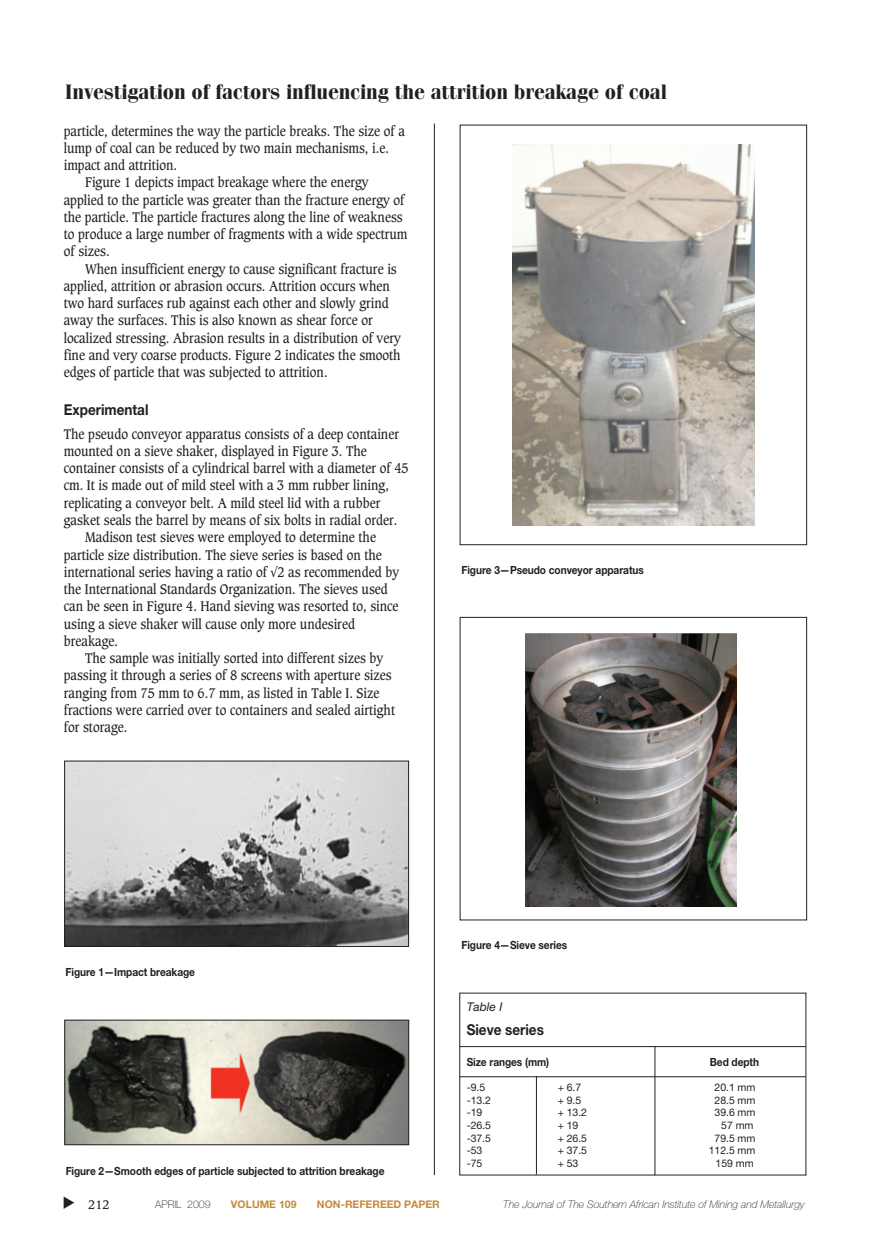
<style>
.page{position:relative;width:888px;height:1255px;background:#fff}
.page>*{position:absolute;margin:0;border:0;box-sizing:border-box;transform-origin:0 0}
.t1{font:21px "Cg Fenice Bd";letter-spacing:-.005em;color:#231f20}
.t2{font:700 15px "Helvetica Neue";color:#231f20;scale:.9 1}
.t3{font:13.5px "Caxton";color:#231f20;scale:.9 1}
.t4{font:italic 12px "Helvetica Neue";color:#231f20}
.t5{font:12px "Caxton";color:#231f20}
.t6{font:700 11.25px "Helvetica Neue";letter-spacing:-.005em;color:#231f20;scale:.9 1}
.t7{font:10.5px "Helvetica Neue";letter-spacing:-.005em;color:#231f20}
.t8{font:italic 100 10.5px "Helvetica Neue";color:#231f20}
.t9{font:700 10.5px "Helvetica Neue";color:#c58b3a}
.t10{font:100 10.5px "Helvetica Neue";color:#231f20}
</style>
<div class="page">
<hr style="left:434px;top:123px;width:1px;height:1052px;background:#231f20">
<hr style="left:460px;top:1046px;width:346px;height:1px;background:#231f20">
<hr style="left:460px;top:1076px;width:346px;height:1px;background:#231f20">
<hr style="left:655px;top:1046px;width:1px;height:129px;background:#231f20">
<hr style="left:536px;top:1076px;width:1px;height:98px;background:#231f20">
<img style="left:526px;top:633px;width:210px;height:273px">
<div style="left:460px;top:617px;width:347px;height:303px;border:1px solid #231f20"></div>
<img style="left:512px;top:144px;width:242px;height:381px">
<div style="left:460px;top:125px;width:347px;height:420px;border:1px solid #231f20"></div>
<img style="left:67px;top:1022px;width:340px;height:121px">
<div style="left:65px;top:1020px;width:344px;height:125px;border:1px solid #231f20"></div>
<img style="left:66px;top:763px;width:341px;height:181px">
<div style="left:64px;top:761px;width:345px;height:185px;border:1px solid #231f20"></div>
<h1 class="t1" style="left:65px;top:85px;width:603px">Investigation of factors influencing the attrition breakage of coal</h1>
<p class="t3" style="left:64px;top:124px;width:381px">particle, determines the way the particle breaks. The size of a</p>
<p class="t3" style="left:64px;top:142px;width:363px">lump of coal can be reduced by two main mechanisms, i.e.</p>
<p class="t3" style="left:64px;top:159px;width:127px">impact and attrition.</p>
<p class="t3" style="left:85px;top:176px;width:317px">Figure 1 depicts impact breakage where the energy</p>
<p class="t3" style="left:64px;top:193px;width:380px">applied to the particle was greater than the fracture energy of</p>
<p class="t3" style="left:64px;top:211px;width:378px">the particle. The particle fractures along the line of weakness</p>
<p class="t3" style="left:64px;top:228px;width:383px">to produce a large number of fragments with a wide spectrum</p>
<p class="t3" style="left:64px;top:245px;width:52px">of sizes.</p>
<p class="t3" style="left:85px;top:262px;width:348px">When insufficient energy to cause significant fracture is</p>
<p class="t3" style="left:64px;top:280px;width:364px">applied, attrition or abrasion occurs. Attrition occurs when</p>
<p class="t3" style="left:64px;top:297px;width:363px">two hard surfaces rub against each other and slowly grind</p>
<p class="t3" style="left:64px;top:314px;width:345px">away the surfaces. This is also known as shear force or</p>
<p class="t3" style="left:64px;top:331px;width:376px">localized stressing. Abrasion results in a distribution of very</p>
<p class="t3" style="left:64px;top:349px;width:376px">fine and very coarse products. Figure 2 indicates the smooth</p>
<p class="t3" style="left:64px;top:366px;width:295px">edges of particle that was subjected to attrition.</p>
<p class="t2" style="left:64px;top:404px;width:96px">Experimental</p>
<p class="t3" style="left:64px;top:427px;width:374px">The pseudo conveyor apparatus consists of a deep container</p>
<p class="t3" style="left:64px;top:445px;width:338px">mounted on a sieve shaker, displayed in Figure 3. The</p>
<p class="t3" style="left:64px;top:462px;width:385px">container consists of a cylindrical barrel with a diameter of 45</p>
<p class="t3" style="left:64px;top:479px;width:363px">cm. It is made out of mild steel with a 3 mm rubber lining,</p>
<p class="t3" style="left:64px;top:496px;width:353px">replicating a conveyor belt. A mild steel lid with a rubber</p>
<p class="t3" style="left:64px;top:514px;width:372px">gasket seals the barrel by means of six bolts in radial order.</p>
<p class="t3" style="left:85px;top:531px;width:325px">Madison test sieves were employed to determine the</p>
<p class="t3" style="left:64px;top:548px;width:355px">particle size distribution. The sieve series is based on the</p>
<p class="t3" style="left:64px;top:565px;width:374px">international series having a ratio of √2 as recommended by</p>
<p class="t3" style="left:64px;top:583px;width:362px">the International Standards Organization. The sieves used</p>
<p class="t3" style="left:64px;top:600px;width:374px">can be seen in Figure 4. Hand sieving was resorted to, since</p>
<p class="t3" style="left:64px;top:617px;width:325px">using a sieve shaker will cause only more undesired</p>
<p class="t3" style="left:64px;top:634px;width:62px">breakage.</p>
<p class="t3" style="left:85px;top:652px;width:333px">The sample was initially sorted into different sizes by</p>
<p class="t3" style="left:64px;top:669px;width:366px">passing it through a series of 8 screens with aperture sizes</p>
<p class="t3" style="left:64px;top:686px;width:352px">ranging from 75 mm to 6.7 mm, as listed in Table I. Size</p>
<p class="t3" style="left:64px;top:703px;width:370px">fractions were carried over to containers and sealed airtight</p>
<p class="t3" style="left:64px;top:721px;width:72px">for storage.</p>
<p class="t6" style="left:461px;top:566px;width:204px">Figure 3—Pseudo conveyor apparatus</p>
<p class="t6" style="left:66px;top:968px;width:145px">Figure 1—Impact breakage</p>
<p class="t6" style="left:66px;top:1167px;width:356px">Figure 2—Smooth edges of particle subjected to attrition breakage</p>
<p class="t6" style="left:461px;top:941px;width:119px">Figure 4—Sieve series</p>
<p class="t4" style="left:467px;top:1002px;width:37px">Table I</p>
<p class="t2" style="left:467px;top:1024px;width:87px">Sieve series</p>
<p class="t6" style="left:467px;top:1058px;width:93px">Size ranges (mm)</p>
<p class="t6" style="left:710px;top:1058px;width:56px">Bed depth</p>
<p class="t7" style="left:467px;top:1083px;width:20px">-9.5</p>
<p class="t7" style="left:558px;top:1083px;width:25px">+ 6.7</p>
<p class="t7" style="left:715px;top:1083px;width:42px">20.1 mm</p>
<p class="t7" style="left:467px;top:1096px;width:26px">-13.2</p>
<p class="t7" style="left:558px;top:1096px;width:25px">+ 9.5</p>
<p class="t7" style="left:715px;top:1096px;width:42px">28.5 mm</p>
<p class="t7" style="left:467px;top:1109px;width:17px">-19</p>
<p class="t7" style="left:558px;top:1109px;width:31px">+ 13.2</p>
<p class="t7" style="left:715px;top:1109px;width:42px">39.6 mm</p>
<p class="t7" style="left:467px;top:1121px;width:26px">-26.5</p>
<p class="t7" style="left:558px;top:1121px;width:22px">+ 19</p>
<p class="t7" style="left:721px;top:1121px;width:34px">57 mm</p>
<p class="t7" style="left:467px;top:1134px;width:26px">-37.5</p>
<p class="t7" style="left:558px;top:1134px;width:31px">+ 26.5</p>
<p class="t7" style="left:715px;top:1134px;width:42px">79.5 mm</p>
<p class="t7" style="left:467px;top:1146px;width:17px">-53</p>
<p class="t7" style="left:558px;top:1146px;width:31px">+ 37.5</p>
<p class="t7" style="left:709px;top:1146px;width:48px">112.5 mm</p>
<p class="t7" style="left:467px;top:1159px;width:17px">-75</p>
<p class="t7" style="left:558px;top:1159px;width:22px">+ 53</p>
<p class="t7" style="left:716px;top:1159px;width:40px">159 mm</p>
<p class="t5" style="left:88px;top:1198px;width:23px">212</p>
<p class="t10" style="left:155px;top:1200px;width:57px">APRIL 2009</p>
<p class="t9" style="left:231px;top:1200px;width:67px">VOLUME 109</p>
<p class="t9" style="left:317px;top:1200px;width:124px">NON-REFEREED PAPER</p>
<p class="t8" style="left:503px;top:1200px;width:303px">The Journal of The Southern African Institute of Mining and Metallurgy</p>
</div>
